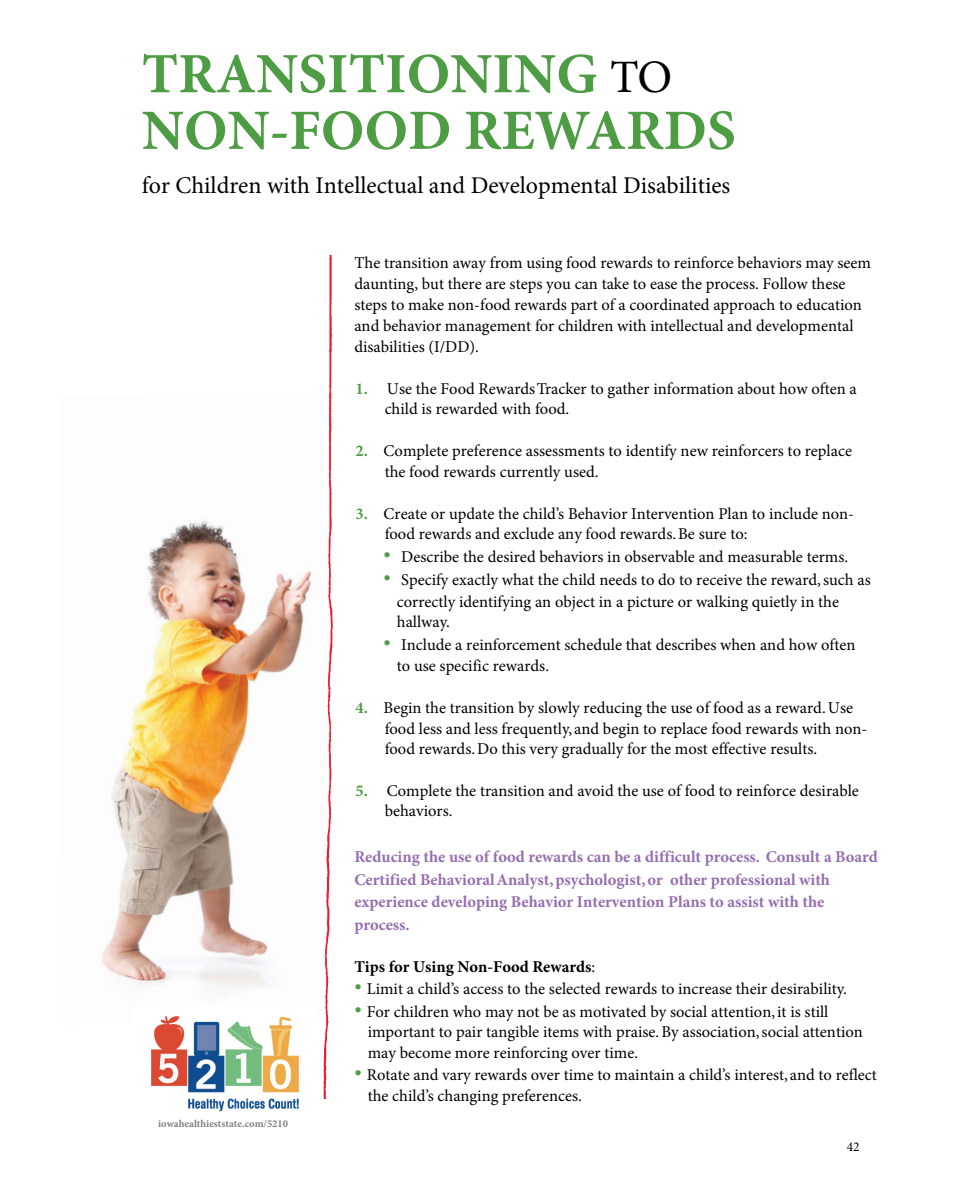
<style>
.page{position:relative;width:972px;height:1188px;background:#fff}
.page>*{position:absolute;margin:0;border:0;box-sizing:border-box;transform-origin:0 0}
.t1{font:700 57px/56.6px "Minion Pro";color:#4e9d45}
.t2{font:24px "Minion Pro";color:#000}
.t3{font:16.5px/21px "Minion Pro";color:#000}
.t4{font:700 16.5px/22.5px "Minion Pro";color:#956eb0}
.t5{font:700 16.5px "Minion Pro";color:#000}
.t6{font:13.5px "Minion Pro";color:#000}
.t7{font:700 10.5px "Minion Pro";color:#808080}
.s1{font-weight:400;font-size:46.5px;color:#000}
.s2{font-weight:700;color:#4e9d45}
.s3{font-family:"Gill Sans";font-size:21px;color:#4e9d45}
.s4{font-weight:400}
</style>
<div class="page">
<img style="left:102px;top:520px;width:203px;height:466px">
<img style="left:305px;top:255px;width:28px;height:843px">
<div style="left:131px;top:1007px;width:182px;height:181px;background:#fff"></div>
<img style="left:151px;top:1016px;width:148px;height:96px">
<h1 class="t1" style="left:142px;top:45px;width:596px">TRANSITIONING <span class="s1">TO<br></span>NON-FOOD REWARDS</h1>
<h2 class="t2" style="left:142px;top:170px;width:590px">for Children with Intellectual and Developmental Disabilities</h2>
<p class="t7" style="left:158px;top:1116px;width:131px">iowahealthieststate.com/5210</p>
<p class="t3" style="left:354px;top:252px;width:518px">The transition away from using food rewards to reinforce behaviors may seem daunting, but there are steps you can take to ease the process. Follow these steps to make non-food rewards part of a coordinated approach to education and behavior management for children with intellectual and developmental disabilities (I/DD).</p>
<p class="t3" style="left:385px;top:379px;width:474px;line-height:20.2px;text-indent:-29px"><span class="s2">1.</span> Use the Food Rewards Tracker to gather information about how often a child is rewarded with food.</p>
<p class="t3" style="left:385px;top:441px;width:469px;line-height:20.2px;text-indent:-29px"><span class="s2">2.</span> Complete preference assessments to identify new reinforcers to replace the food rewards currently used.</p>
<p class="t3" style="left:385px;top:503px;width:471px;line-height:20.2px;text-indent:-29px"><span class="s2">3.</span> Create or update the child’s Behavior Intervention Plan to include non&shy;food rewards and exclude any food rewards. Be sure to:</p>
<p class="t3" style="left:384px;top:546px;width:466px"><span class="s3">•</span> Describe the desired behaviors in observable and measurable terms.</p>
<p class="t3" style="left:397px;top:569px;width:475px;line-height:22.2px;text-indent:-13px"><span class="s3">•</span> Specify exactly what the child needs to do to receive the reward, such as correctly identifying an object in a picture or walking quietly in the</p>
<p class="t3" style="left:397px;top:611px;width:54px">hallway.</p>
<p class="t3" style="left:397px;top:634px;width:460px;text-indent:-13px"><span class="s3">•</span> Include a reinforcement schedule that describes when and how often to use specific rewards.</p>
<p class="t3" style="left:385px;top:698px;width:484px;text-indent:-29px"><span class="s2">4.</span> Begin the transition by slowly reducing the use of food as a reward. Use food less and less frequently, and begin to replace food rewards with non&shy;food rewards. Do this very gradually for the most effective results.</p>
<p class="t3" style="left:385px;top:781px;width:476px;line-height:20.2px;text-indent:-29px"><span class="s2">5.</span> Complete the transition and avoid the use of food to reinforce desirable behaviors.</p>
<p class="t4" style="left:354px;top:845px;width:525px">Reducing the use of food rewards can be a difficult process. Consult a Board Certified Behavioral Analyst, psychologist, or other professional with experience developing Behavior Intervention Plans to assist with the process.</p>
<p class="t5" style="left:354px;top:955px;width:242px">Tips for Using Non-Food Rewards<span class="s4">:</span></p>
<p class="t3" style="left:354px;top:978px;width:494px"><span class="s3">•</span> Limit a child’s access to the selected rewards to increase their desirability.</p>
<p class="t3" style="left:368px;top:1001px;width:497px;text-indent:-13px"><span class="s3">•</span> For children who may not be as motivated by social attention, it is still important to pair tangible items with praise. By association, social attention may become more reinforcing over time.</p>
<p class="t3" style="left:368px;top:1065px;width:511px;line-height:20.2px;text-indent:-13px"><span class="s3">•</span> Rotate and vary rewards over time to maintain a child’s interest, and to reflect the child’s changing preferences.</p>
<p class="t6" style="left:847px;top:1138px;width:14px">42</p>
</div>
